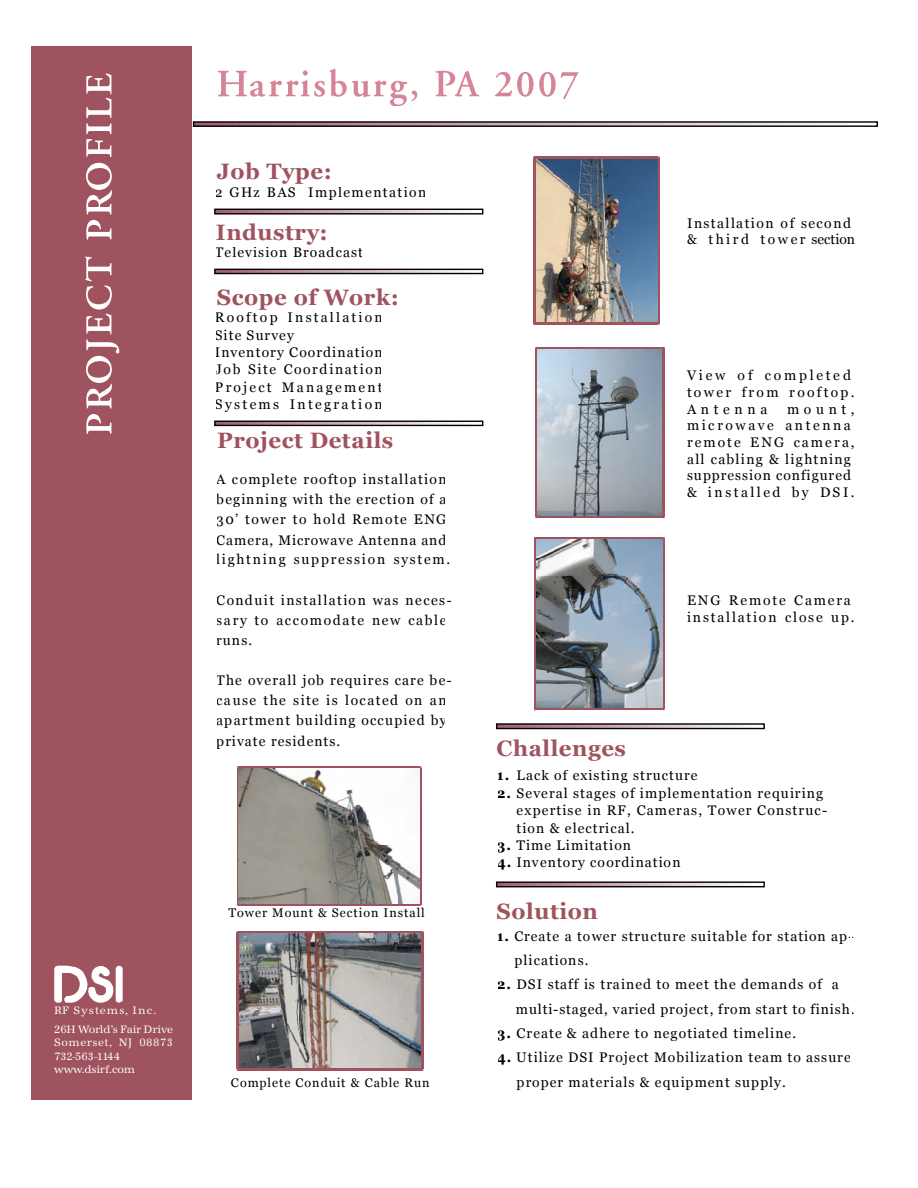
<style>
.page{position:relative;width:918px;height:1188px;background:#fff}
.page>*{position:absolute;margin:0;border:0;box-sizing:border-box;transform-origin:0 0}
.t1{font:700 22.2px "Georgia";letter-spacing:.025em;color:#9e535f}
.t2{font:13.95px/20.1px "Georgia";letter-spacing:.09em;color:#000}
.t3{font:13.95px/17.4px "Georgia";letter-spacing:.145em;color:#000}
.t4{font:13.95px/24.5px "Georgia";letter-spacing:.07em;color:#000}
.t5{font:13.95px/16.6px "Georgia";letter-spacing:.19em;color:#000}
.t6{font:13.95px/16.4px "Georgia";letter-spacing:.11em;color:#000}
.t7{font:13.95px/16.8px "Georgia";letter-spacing:.135em;color:#000}
.t8{font:12.45px "Georgia";letter-spacing:.075em;color:#000}
.t9{font:11.1px/13.2px "URW Antiqua T";color:#fff}
.t10{font:11.1px "URW Antiqua T";letter-spacing:.105em;color:#fff}
.s1{font-weight:700}
</style>
<div class="page">
<div style="left:31px;top:47px;width:160px;height:1053px;background:#9e535f"></div>
<img style="left:86px;top:384px;width:26px;height:50px">
<img style="left:85px;top:73px;width:35px;height:311px">
<svg style="left:54px;top:965px;width:69px;height:38px"></svg>
<img style="left:217px;top:70px;width:30px;height:27px">
<img style="left:250px;top:68px;width:205px;height:38px">
<img style="left:455px;top:70px;width:124px;height:30px">
<svg style="left:195px;top:122px;width:683px;height:4px"></svg>
<div style="left:193px;top:121px;width:684px;height:6px;border:1px solid #000"></div>
<svg style="left:216px;top:211px;width:249px;height:2px"></svg>
<div style="left:214px;top:209px;width:269px;height:6px;border:1px solid #000"></div>
<svg style="left:216px;top:271px;width:249px;height:1px"></svg>
<div style="left:214px;top:269px;width:269px;height:5px;border:1px solid #000"></div>
<svg style="left:216px;top:423px;width:249px;height:1px"></svg>
<div style="left:214px;top:421px;width:269px;height:5px;border:1px solid #000"></div>
<svg style="left:498px;top:725px;width:248px;height:2px"></svg>
<div style="left:496px;top:723px;width:269px;height:6px;border:1px solid #000"></div>
<svg style="left:498px;top:883px;width:248px;height:2px"></svg>
<div style="left:496px;top:881px;width:269px;height:6px;border:1px solid #000"></div>
<svg style="left:533px;top:157px;width:127px;height:168px;background:#965766"></svg>
<svg style="left:535px;top:347px;width:130px;height:171px;background:#a26774"></svg>
<svg style="left:534px;top:537px;width:131px;height:173px;background:#996874"></svg>
<svg style="left:237px;top:767px;width:185px;height:139px"></svg>
<svg style="left:237px;top:931px;width:186px;height:140px;background:#955d68"></svg>
<img style="left:239px;top:769px;width:180px;height:134px">
<img style="left:240px;top:934px;width:180px;height:134px">
<img style="left:536px;top:159px;width:121px;height:163px">
<img style="left:538px;top:350px;width:124px;height:166px">
<img style="left:537px;top:540px;width:125px;height:168px">
<h1 class="t1" style="left:217px;top:159px;width:117px">Job Type:</h1>
<p class="t2" style="left:215px;top:182px;width:213px">2 GHz BAS Implementation</p>
<h1 class="t1" style="left:216px;top:220px;width:113px">Industry:</h1>
<p class="t2" style="left:215px;top:243px;width:149px">Television Broadcast</p>
<h1 class="t1" style="left:217px;top:285px;width:184px">Scope of Work:</h1>
<p class="t3" style="left:215px;top:309px;width:169px">Rooftop Installation<br>Site Survey<br>Inventory Coordination<br>Job Site Coordination<br>Project Management<br>Systems Integration</p>
<h1 class="t1" style="left:217px;top:428px;width:177px">Project Details</h1>
<p class="t2" style="left:216px;top:469px;width:235px">A complete rooftop installation beginning with the erection of a<br>30’ tower to hold Remote ENG<br>Camera, Microwave Antenna and lightning suppression system.</p>
<p class="t2" style="left:216px;top:590px;width:237px">Conduit installation was neces&shy;sary to accomodate new cable runs.</p>
<p class="t2" style="left:216px;top:670px;width:237px">The overall job requires care be&shy;cause the site is located on an apartment building occupied by private residents.</p>
<p class="t10" style="left:54px;top:1006px;width:104px">RF Systems, Inc.</p>
<p class="t9" style="left:54px;top:1024px;width:120px">26H World’s Fair Drive<br>Somerset, NJ 08873<br>732-563-1144 www.dsirf.com</p>
<p class="t8" style="left:228px;top:905px;width:198px">Tower Mount &amp; Section Install</p>
<p class="t8" style="left:231px;top:1076px;width:200px">Complete Conduit &amp; Cable Run</p>
<p class="t6" style="left:687px;top:215px;width:170px">Installation of second &amp; third tower section</p>
<p class="t5" style="left:687px;top:367px;width:169px">View of completed tower from rooftop.<br>Antenna</p>
<p class="t3" style="left:687px;top:400px;width:169px;line-height:16.6px;text-indent:100px">mount, microwave antenna remote ENG camera, all cabling &amp; lightning suppression configured &amp; installed by DSI.</p>
<p class="t7" style="left:687px;top:592px;width:169px">ENG Remote Camera installation close up.</p>
<h1 class="t1" style="left:497px;top:736px;width:131px">Challenges</h1>
<p class="t2" style="left:497px;top:765px;width:202px"><span class="s1">1.</span> Lack of existing structure</p>
<p class="t2" style="left:517px;top:784px;width:312px;line-height:17.4px;text-indent:-20px"><span class="s1">2.</span> Several stages of implementation requiring expertise in RF, Cameras, Tower Construc&shy;tion &amp; electrical.</p>
<p class="t2" style="left:497px;top:835px;width:136px"><span class="s1">3.</span> Time Limitation</p>
<p class="t2" style="left:497px;top:852px;width:185px"><span class="s1">4.</span> Inventory coordination</p>
<h1 class="t1" style="left:497px;top:899px;width:103px">Solution</h1>
<p class="t2" style="left:515px;top:923px;width:341px;line-height:24.5px;text-indent:-18px"><span class="s1">1.</span> Create a tower structure suitable for station ap&shy;plications.</p>
<p class="t4" style="left:516px;top:972px;width:340px;text-indent:-19px"><span class="s1">2.</span> DSI staff is trained to meet the demands of a multi-staged, varied project, from start to finish.</p>
<p class="t4" style="left:497px;top:1021px;width:301px"><span class="s1">3.</span> Create &amp; adhere to negotiated timeline.</p>
<p class="t2" style="left:517px;top:1045px;width:336px;line-height:24.5px;text-indent:-20px"><span class="s1">4.</span> Utilize DSI Project Mobilization team to assure proper materials &amp; equipment supply.</p>
</div>
